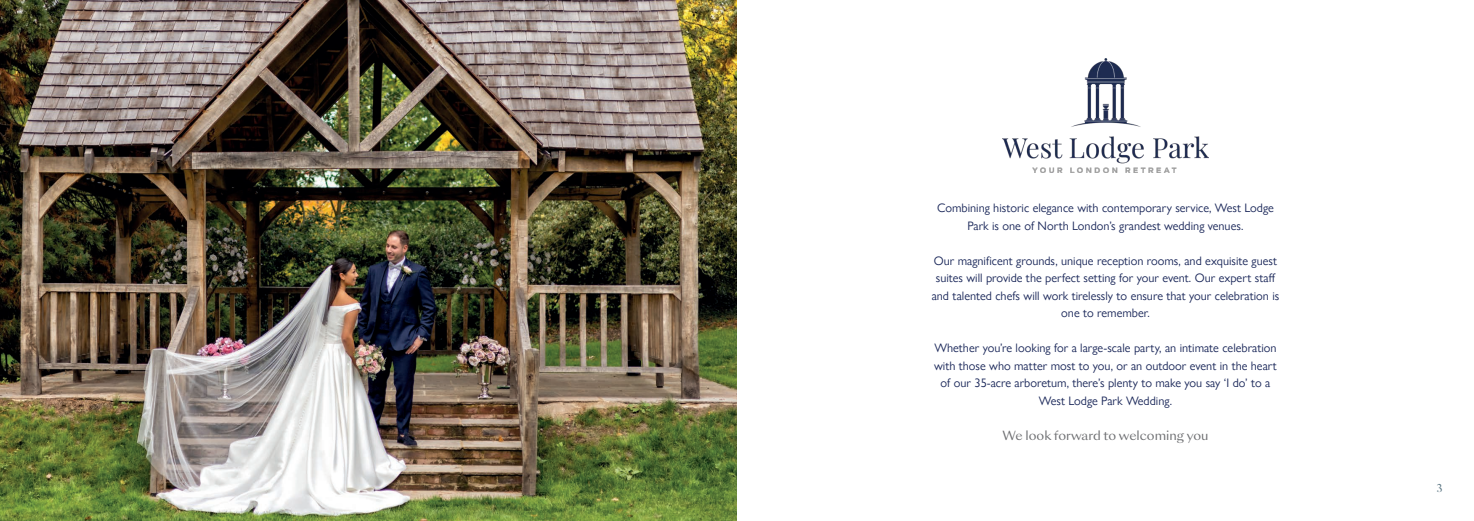
<style>
.page{position:relative;width:1474px;height:521px;background:#fff}
.page>*{position:absolute;margin:0;border:0;box-sizing:border-box;transform-origin:0 0}
.t1{font:12.25px/17.5px "Gill Sans Nova";color:#1a2759;text-align:center}
.t2{font:12.25px "Sang Bleu Sunrise Trial";color:#6c6d70}
.t3{font:11.38px "Butler";color:#55717f}
</style>
<div class="page">
<img style="left:1002px;top:58px;width:206px;height:115px">
<img style="left:0;top:0;width:737px;height:521px">
<p class="t1" style="left:937px;top:199px;width:338px">Combining historic elegance with contemporary service, West Lodge<br>Park is one of North London’s grandest wedding venues.</p>
<p class="t1" style="left:931px;top:252px;width:349px">Our magnificent grounds, unique reception rooms, and exquisite guest suites will provide the perfect setting for your event. Our expert staff and talented chefs will work tirelessly to ensure that your celebration is one to remember.</p>
<p class="t1" style="left:934px;top:339px;width:344px">Whether you’re looking for a large-scale party, an intimate celebration with those who matter most to you, or an outdoor event in the heart of our 35-acre arboretum, there’s plenty to make you say ‘I do’ to a West Lodge Park Wedding.</p>
<p class="t2" style="left:1002px;top:427px;width:208px">We look forward to welcoming you</p>
<p class="t3" style="left:1436px;top:481px;width:7px">3</p>
</div>
